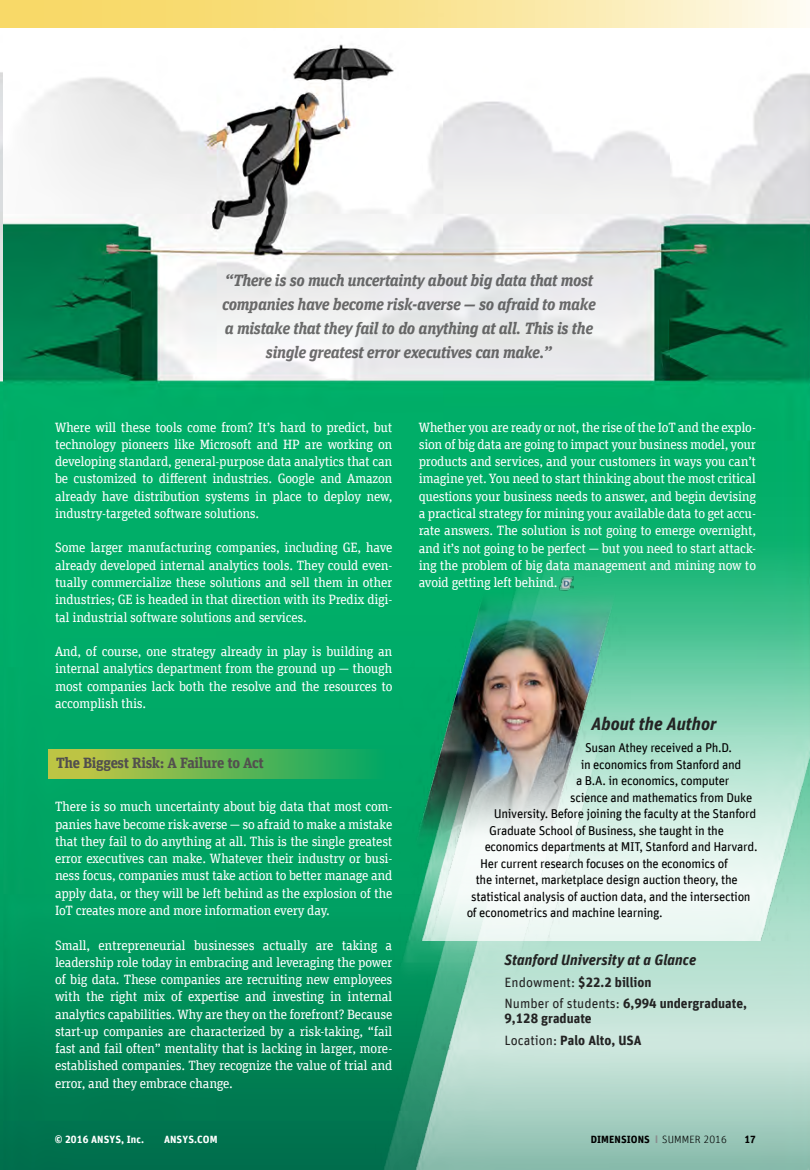
<style>
.page{position:relative;width:810px;height:1170px;background:#fff}
.page>*{position:absolute;margin:0;border:0;box-sizing:border-box;transform-origin:0 0}
.t1{font:italic 700 18px "Unit Offc Pro";color:#232323}
.t2{font:italic 700 16.5px/24px "Unit Slab Offc Pro";letter-spacing:-.02em;color:#232323;text-align:center}
.t3{font:700 15px "Unit Slab Offc Pro";letter-spacing:-.02em;color:#524f4e}
.t4{font:italic 700 15px "Unit Offc Pro";color:#232323}
.t5{font:13.5px/17.2px "Unit Slab Offc Pro";letter-spacing:-.02em;color:#fff;text-align:justify}
.t6{font:700 13.5px/21.5px "Unit Offc Pro";color:#232323}
.t7{font:12.75px "Unit Offc Pro";letter-spacing:-.025em;color:#000}
.t8{font:700 10.5px "Unit Offc Pro";letter-spacing:.01em;color:#fff}
.t9{font:700 10.5px "Unit Offc Pro";letter-spacing:.01em;color:#000}
.s1{font-weight:400}
.s2{font-family:"Arial";color:#8a8c8e}
.s3{font-weight:300}
</style>
<div class="page">
<img style="left:2px;top:44px;width:808px;height:1125px">
<img style="left:376px;top:430px;width:434px;height:739px">
<img style="left:385px;top:596px;width:425px;height:573px">
<img style="left:607px;top:508px;width:203px;height:432px">
<img style="left:400px;top:484px;width:252px;height:408px">
<div style="left:49px;top:748px;width:343px;height:30px;background:linear-gradient(to right,#d0c741,#00a665)"></div>
<img style="left:0;top:72px;width:2px;height:1097px">
<svg style="left:0;top:0;width:806px;height:28px;background:#f9e497"></svg>
<img style="left:393px;top:735px;width:184px;height:263px">
<img style="left:423px;top:710px;width:184px;height:263px">
<img style="left:560px;top:576px;width:13px;height:14px">
<p class="t2" style="left:222px;top:268px;width:375px">“There is so much uncertainty about big data that most companies have become risk-averse — so afraid to make a mistake that they fail to do anything at all. This is the single greatest error executives can make.”</p>
<p class="t5" style="left:55px;top:418px;width:339px">Where will these tools come from? It’s hard to predict, but technology pioneers like Microsoft and HP are working on developing standard, general-purpose data analytics that can be customized to different industries. Google and Amazon already have distribution systems in place to deploy new, industry-targeted software solutions.</p>
<p class="t5" style="left:55px;top:538px;width:339px">Some larger manufacturing companies, including GE, have already developed internal analytics tools. They could even&shy;tually commercialize these solutions and sell them in other industries; GE is headed in that direction with its Predix digi&shy;tal industrial software solutions and services.</p>
<p class="t5" style="left:55px;top:642px;width:339px">And, of course, one strategy already in play is building an internal analytics department from the ground up — though most companies lack both the resolve and the resources to accomplish this.</p>
<p class="t3" style="left:56px;top:751px;width:209px">The Biggest Risk: A Failure to Act</p>
<p class="t5" style="left:55px;top:797px;width:339px">There is so much uncertainty about big data that most com&shy;panies have become risk-averse — so afraid to make a mistake that they fail to do anything at all. This is the single greatest error executives can make. Whatever their industry or busi&shy;ness focus, companies must take action to better manage and apply data, or they will be left behind as the explosion of the IoT creates more and more information every day.</p>
<p class="t5" style="left:55px;top:935px;width:339px">Small, entrepreneurial businesses actually are taking a leadership role today in embracing and leveraging the power of big data. These companies are recruiting new employees with the right mix of expertise and investing in internal analytics capabilities. Why are they on the forefront? Because start-up companies are characterized by a risk-taking, “fail fast and fail often” mentality that is lacking in larger, more&shy;established companies. They recognize the value of trial and error, and they embrace change.</p>
<p class="t8" style="left:55px;top:1131px;width:91px">© 2016 ANSYS, Inc.</p>
<p class="t8" style="left:164px;top:1131px;width:55px">ANSYS.COM</p>
<p class="t5" style="left:419px;top:418px;width:339px">Whether you are ready or not, the rise of the IoT and the explo&shy;sion of big data are going to impact your business model, your products and services, and your customers in ways you can’t imagine yet. You need to start thinking about the most critical questions your business needs to answer, and begin devising a practical strategy for mining your available data to get accu&shy;rate answers. The solution is not going to emerge overnight, and it’s not going to be perfect — but you need to start attack&shy;ing the problem of big data management and mining now to avoid getting left behind.</p>
<h1 class="t1" style="left:591px;top:709px;width:127px">About the Author</h1>
<p class="t7" style="left:585px;top:738px;width:148px">Susan Athey received a Ph.D.</p>
<p class="t7" style="left:581px;top:755px;width:162px">in economics from Stanford and</p>
<p class="t7" style="left:576px;top:771px;width:155px">a B.A. in economics, computer</p>
<p class="t7" style="left:570px;top:788px;width:184px">science and mathematics from Duke</p>
<p class="t7" style="left:494px;top:804px;width:264px">University. Before joining the faculty at the Stanford</p>
<p class="t7" style="left:489px;top:821px;width:236px">Graduate School of Business, she taught in the</p>
<p class="t7" style="left:485px;top:837px;width:274px">economics departments at MIT, Stanford and Harvard.</p>
<p class="t7" style="left:480px;top:854px;width:249px">Her current research focuses on the economics of</p>
<p class="t7" style="left:476px;top:870px;width:264px">the internet, marketplace design auction theory, the</p>
<p class="t7" style="left:471px;top:887px;width:281px">statistical analysis of auction data, and the intersection</p>
<p class="t7" style="left:467px;top:903px;width:198px">of econometrics and machine learning.</p>
<p class="t4" style="left:505px;top:948px;width:193px">Stanford University at a Glance</p>
<p class="t6" style="left:505px;top:970px;width:244px"><span class="s1">Endowment:</span> $22.2 billion<br><span class="s1">Number of students:</span> 6,994 undergraduate,</p>
<p class="t6" style="left:505px;top:1006px;width:139px">9,128 graduate<br><span class="s1">Location:</span> Palo Alto, USA</p>
<p class="t9" style="left:591px;top:1131px;width:138px">DIMENSIONS <span class="s2">I</span> <span class="s3">SUMMER 2016</span></p>
<p class="t9" style="left:744px;top:1131px;width:13px">17</p>
</div>
